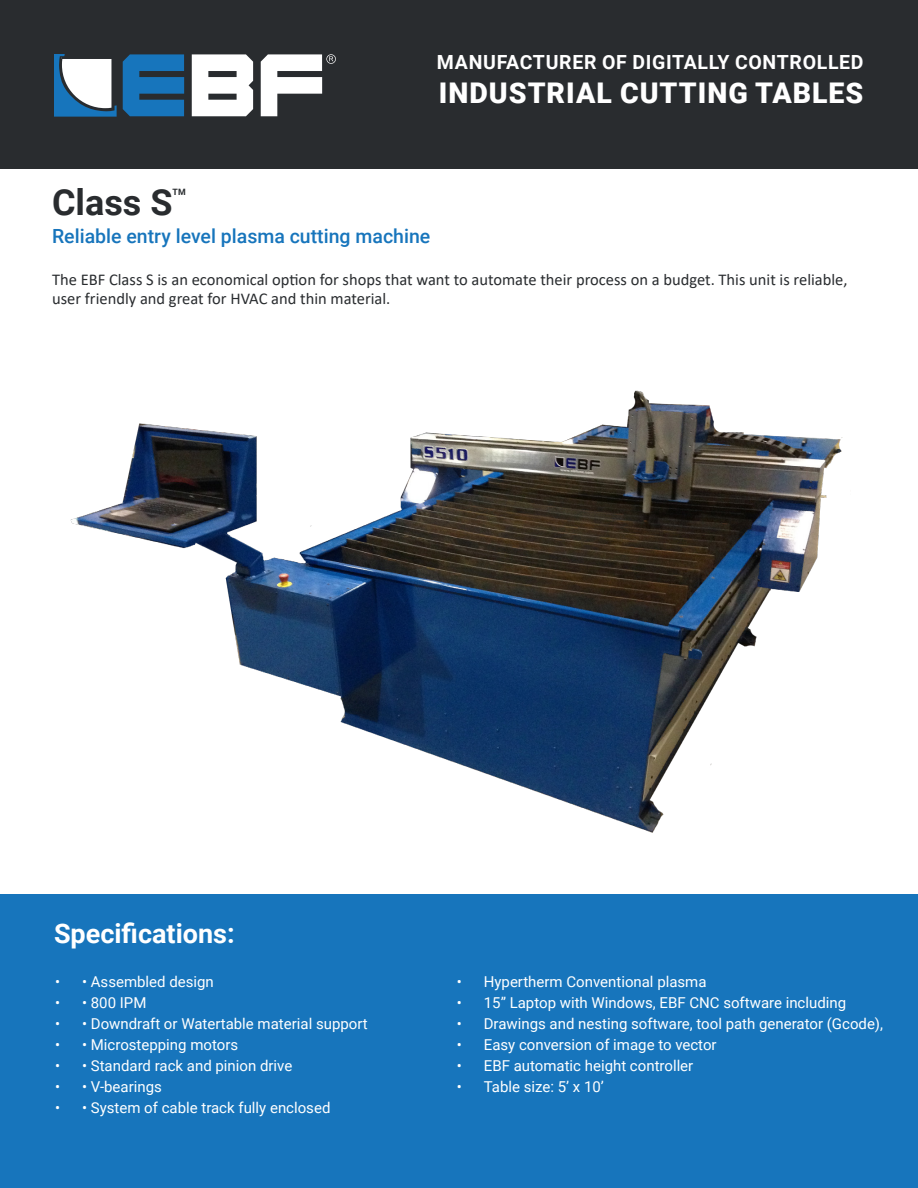
<style>
.page{position:relative;width:918px;height:1188px;background:#fff}
.page>*{position:absolute;margin:0;border:0;box-sizing:border-box;transform-origin:0 0}
.t1{font:700 36px "Roboto";color:#292c2f}
.t2{font:900 28.5px "Roboto";letter-spacing:.035em;color:#fff}
.t3{font:700 27px "Roboto";color:#fff}
.t4{font:500 19.5px "Roboto";color:#1775bc}
.t5{font:700 19.5px "Roboto";letter-spacing:.035em;color:#fff}
.t6{font:16.5px/19.8px "Calibri";color:#292c2f}
.t7{font:15px "Roboto";color:#fff}
.t8{font:700 8.7px "Roboto";color:#292c2f}
</style>
<div class="page">
<div style="left:0;top:0;width:918px;height:169px;background:#292c2f"></div>
<svg style="left:123px;top:54px;width:61px;height:62px"></svg>
<svg style="left:192px;top:54px;width:61px;height:62px"></svg>
<svg style="left:54px;top:54px;width:63px;height:63px"></svg>
<svg style="left:261px;top:54px;width:75px;height:62px"></svg>
<div style="left:0;top:894px;width:918px;height:294px;background:#1775bc"></div>
<img style="left:70px;top:390px;width:773px;height:443px">
<p class="t5" style="left:437px;top:48px;width:428px">MANUFACTURER OF DIGITALLY CONTROLLED</p>
<p class="t2" style="left:439px;top:73px;width:426px">INDUSTRIAL CUTTING TABLES</p>
<p class="t1" style="left:52px;top:177px;width:122px">Class S</p>
<p class="t8" style="left:173px;top:186px;width:15px">TM</p>
<p class="t4" style="left:52px;top:223px;width:380px">Reliable entry level plasma cutting machine</p>
<p class="t6" style="left:52px;top:269px;width:797px">The EBF Class S is an economical option for shops that want to automate their process on a budget. This unit is reliable, user friendly and great for HVAC and thin material.</p>
<p class="t3" style="left:54px;top:915px;width:182px">Specifications:</p>
<p class="t7" style="left:55px;top:971px;width:160px">• • Assembled design</p>
<p class="t7" style="left:55px;top:992px;width:93px">• • 800 IPM</p>
<p class="t7" style="left:55px;top:1013px;width:314px">• • Downdraft or Watertable material support</p>
<p class="t7" style="left:55px;top:1034px;width:185px">• • Microstepping motors</p>
<p class="t7" style="left:55px;top:1055px;width:239px">• • Standard rack and pinion drive</p>
<p class="t7" style="left:55px;top:1076px;width:108px">• • V-bearings</p>
<p class="t7" style="left:55px;top:1097px;width:277px">• • System of cable track fully enclosed</p>
<p class="t7" style="left:457px;top:971px;width:251px">• Hypertherm Conventional plasma</p>
<p class="t7" style="left:457px;top:992px;width:391px">• 15” Laptop with Windows, EBF CNC software including</p>
<p class="t7" style="left:457px;top:1013px;width:428px">• Drawings and nesting software, tool path generator (Gcode),</p>
<p class="t7" style="left:457px;top:1034px;width:261px">• Easy conversion of image to vector</p>
<p class="t7" style="left:457px;top:1055px;width:238px">• EBF automatic height controller</p>
<p class="t7" style="left:457px;top:1076px;width:149px">• Table size: 5’ x 10’</p>
</div>
